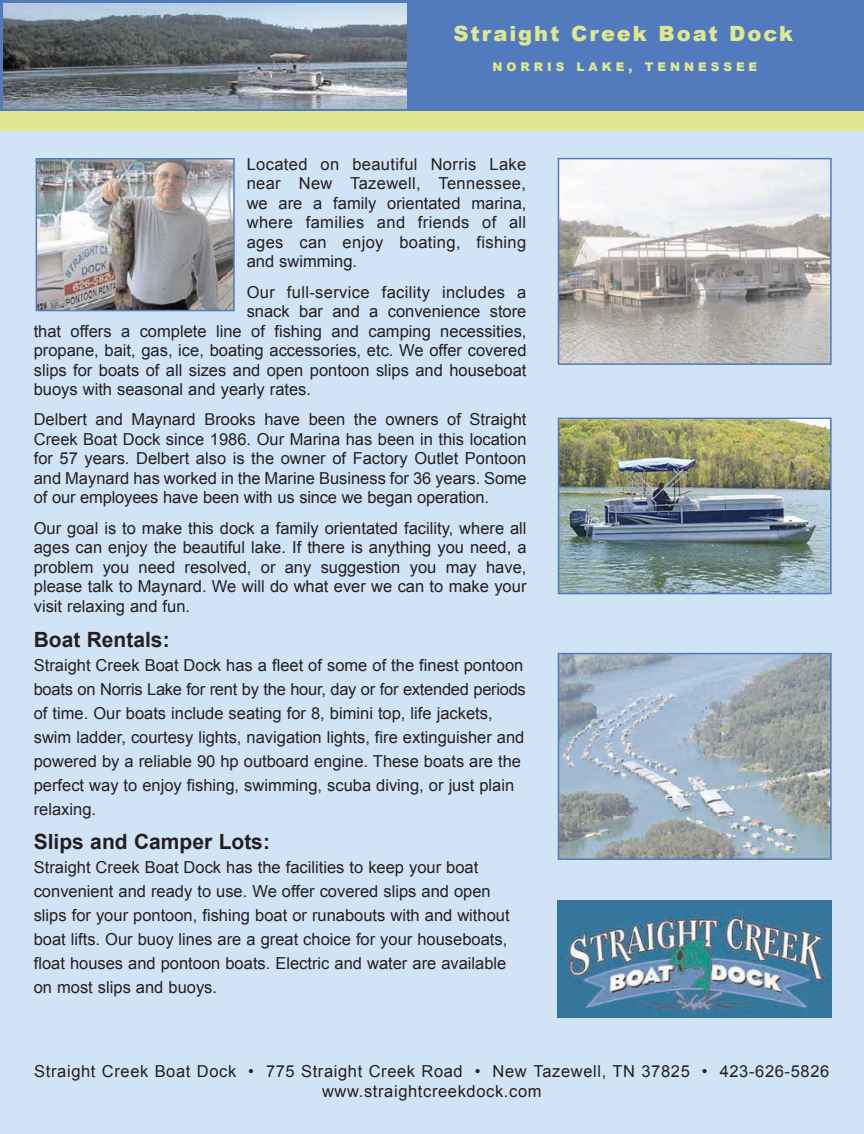
<style>
.page{position:relative;width:864px;height:1134px;background:#fff}
.page>*{position:absolute;margin:0;border:0;box-sizing:border-box;transform-origin:0 0}
.t1{font:700 21px "Arial";color:#231f20}
.t2{font:900 21px "Arial";letter-spacing:.095em;color:#dee891}
.t3{font:16.5px/19.5px "Arial";color:#231f20;text-align:justify}
.t4{font:16.5px/19.8px "Arial";letter-spacing:.04em;color:#231f20;text-align:center}
.t5{font:16.5px "Arial";letter-spacing:.02em;color:#231f20}
.t6{font:900 12px "Arial";letter-spacing:.335em;color:#dee891}
</style>
<div class="page">
<div style="left:0;top:131px;width:864px;height:1003px;background:#d1e4f6"></div>
<div style="left:0;top:0;width:864px;height:112px;background:#527bbd"></div>
<div style="left:0;top:112px;width:864px;height:19px;background:#dee891"></div>
<img style="left:3px;top:3px;width:404px;height:105px">
<img style="left:561px;top:161px;width:268px;height:201px">
<div style="left:558px;top:158px;width:274px;height:207px;border:2px solid #527bbd"></div>
<img style="left:561px;top:656px;width:268px;height:201px">
<div style="left:558px;top:653px;width:274px;height:207px;border:2px solid #527bbd"></div>
<img style="left:558px;top:900px;width:274px;height:117px">
<img style="left:39px;top:161px;width:193px;height:147px">
<div style="left:36px;top:158px;width:199px;height:153px;border:2px solid #527bbd"></div>
<img style="left:560px;top:420px;width:269px;height:172px">
<div style="left:558px;top:418px;width:274px;height:176px;border:1px solid #527bbd"></div>
<p class="t2" style="left:453px;top:18px;width:341px">Straight Creek Boat Dock</p>
<p class="t6" style="left:492px;top:58px;width:266px">NORRIS LAKE, TENNESSEE</p>
<p class="t3" style="left:247px;top:154px;width:281px">Located on beautiful Norris Lake near New Tazewell, Tennessee, we are a family orientated marina, where families and friends of all ages can enjoy boating, fishing and swimming.</p>
<p class="t5" style="left:247px;top:281px;width:281px">Our full-service facility includes a</p>
<p class="t3" style="left:247px;top:302px;width:281px">snack bar and a convenience store</p>
<p class="t3" style="left:34px;top:321px;width:494px">that offers a complete line of fishing and camping necessities,</p>
<p class="t3" style="left:34px;top:341px;width:494px">propane, bait, gas, ice, boating accessories, etc. We offer covered</p>
<p class="t3" style="left:34px;top:360px;width:494px">slips for boats of all sizes and open pontoon slips and houseboat</p>
<p class="t3" style="left:34px;top:380px;width:279px">buoys with seasonal and yearly rates.</p>
<p class="t3" style="left:34px;top:410px;width:495px">Delbert and Maynard Brooks have been the owners of Straight Creek Boat Dock since 1986. Our Marina has been in this location for 57 years. Delbert also is the owner of Factory Outlet Pontoon and Maynard has worked in the Marine Business for 36 years. Some of our employees have been with us since we began operation.</p>
<p class="t3" style="left:34px;top:518px;width:494px">Our goal is to make this dock a family orientated facility, where all ages can enjoy the beautiful lake. If there is anything you need, a problem you need resolved, or any suggestion you may have, please talk to Maynard. We will do what ever we can to make your visit relaxing and fun.</p>
<p class="t1" style="left:34px;top:625px;width:137px">Boat Rentals:</p>
<p class="t3" style="left:34px;top:653px;width:494px;line-height:24px;text-align:left">Straight Creek Boat Dock has a fleet of some of the finest pontoon boats on Norris Lake for rent by the hour, day or for extended periods of time. Our boats include seating for 8, bimini top, life jackets, swim ladder, courtesy lights, navigation lights, fire extinguisher and powered by a reliable 90 hp outboard engine. These boats are the perfect way to enjoy fishing, swimming, scuba diving, or just plain relaxing.</p>
<p class="t1" style="left:34px;top:828px;width:238px">Slips and Camper Lots:</p>
<p class="t3" style="left:34px;top:856px;width:477px;line-height:24px;text-align:left">Straight Creek Boat Dock has the facilities to keep your boat convenient and ready to use. We offer covered slips and open slips for your pontoon, fishing boat or runabouts with and without boat lifts. Our buoy lines are a great choice for your houseboats, float houses and pontoon boats. Electric and water are available on most slips and buoys.</p>
<p class="t4" style="left:34px;top:1061px;width:797px">Straight Creek Boat Dock • 775 Straight Creek Road • New Tazewell, TN 37825 • 423-626-5826 www.straightcreekdock.com</p>
</div>
